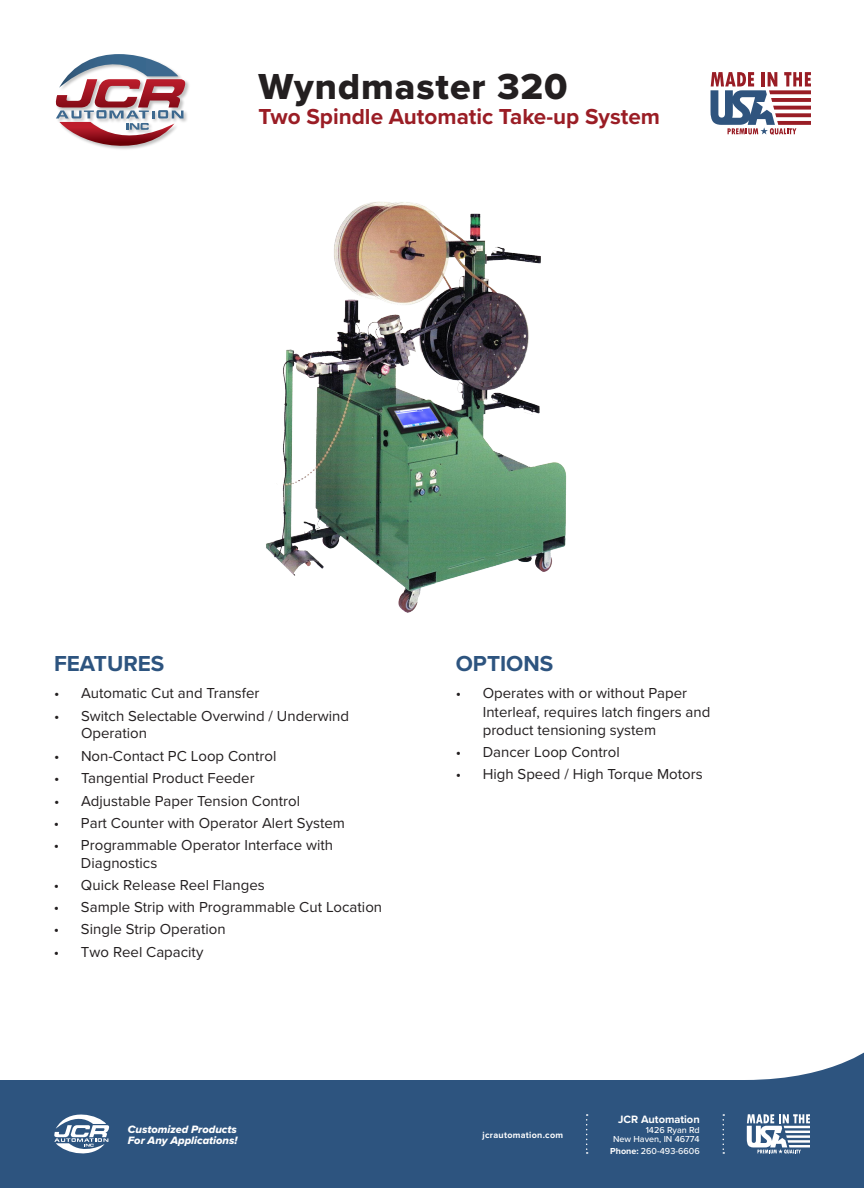
<style>
.page{position:relative;width:864px;height:1188px;background:#fff}
.page>*{position:absolute;margin:0;border:0;box-sizing:border-box;transform-origin:0 0}
.t1{font:37.5px "Proxima Nova Extrabld";letter-spacing:.025em;color:#231f20}
.t2{font:700 22.5px "Proxima Nova";color:#9a1d25}
.t3{font:700 22.5px "Proxima Nova";color:#2d547f}
.t4{font:15px/17.7px "Proxima Nova";color:#231f20}
.t5{font:11.1px/10.4px "Proxima Nova Extrabld It";color:#fff}
.t6{font:700 11.1px "Proxima Nova";color:#fff}
.t7{font:500 9px/9px "Proxima Nova";color:#fff;text-align:right}
.t8{font:700 9px "Proxima Nova";letter-spacing:.03em;color:#fff}
.s1{font-weight:700}
</style>
<div class="page">
<svg style="left:0;top:1052px;width:864px;height:136px;fill:#2d547f"></svg>
<svg style="left:747px;top:1114px;width:63px;height:40px"></svg>
<svg style="left:54px;top:1114px;width:55px;height:40px"></svg>
<svg style="left:723px;top:1114px;width:1px;height:40px"></svg>
<svg style="left:586px;top:1114px;width:2px;height:40px"></svg>
<img style="left:186px;top:81px;width:3px;height:14px">
<svg style="left:55px;top:54px;width:131px;height:95px"></svg>
<img style="left:266px;top:201px;width:301px;height:412px">
<svg style="left:711px;top:72px;width:100px;height:63px"></svg>
<p class="t1" style="left:259px;top:59px;width:311px">Wyndmaster 320</p>
<p class="t2" style="left:259px;top:100px;width:403px">Two Spindle Automatic Take-up System</p>
<p class="t3" style="left:54px;top:647px;width:112px">FEATURES</p>
<p class="t3" style="left:456px;top:647px;width:99px">OPTIONS</p>
<p class="t4" style="left:54px;top:684px;width:207px">• Automatic Cut and Transfer</p>
<p class="t4" style="left:81px;top:706px;width:270px;text-indent:-27px">• Switch Selectable Overwind / Underwind<br>Operation</p>
<p class="t4" style="left:54px;top:746px;width:224px">• Non-Contact PC Loop Control</p>
<p class="t4" style="left:54px;top:768px;width:202px">• Tangential Product Feeder</p>
<p class="t4" style="left:54px;top:791px;width:248px">• Adjustable Paper Tension Control</p>
<p class="t4" style="left:54px;top:813px;width:293px">• Part Counter with Operator Alert System</p>
<p class="t4" style="left:81px;top:835px;width:254px;text-indent:-27px">• Programmable Operator Interface with<br>Diagnostics</p>
<p class="t4" style="left:54px;top:875px;width:212px">• Quick Release Reel Flanges</p>
<p class="t4" style="left:54px;top:898px;width:330px">• Sample Strip with Programmable Cut Location</p>
<p class="t4" style="left:54px;top:920px;width:173px">• Single Strip Operation</p>
<p class="t4" style="left:54px;top:942px;width:151px">• Two Reel Capacity</p>
<p class="t4" style="left:483px;top:684px;width:229px;line-height:18.1px;text-indent:-27px">• Operates with or without Paper<br>Interleaf, requires latch fingers and product tensioning system</p>
<p class="t4" style="left:456px;top:742px;width:165px">• Dancer Loop Control</p>
<p class="t4" style="left:456px;top:765px;width:248px">• High Speed / High Torque Motors</p>
<p class="t6" style="left:618px;top:1111px;width:83px">JCR Automation</p>
<p class="t7" style="left:610px;top:1146px;width:91px"><span class="s1">Phone:</span> 260-493-6606</p>
<p class="t5" style="left:128px;top:1124px;width:111px">Customized Products<br>For Any Applications!</p>
<p class="t7" style="left:613px;top:1125px;width:88px">1426 Ryan Rd<br>New Haven, IN 46774</p>
<p class="t8" style="left:483px;top:1128px;width:82px">jcrautomation.com</p>
</div>
